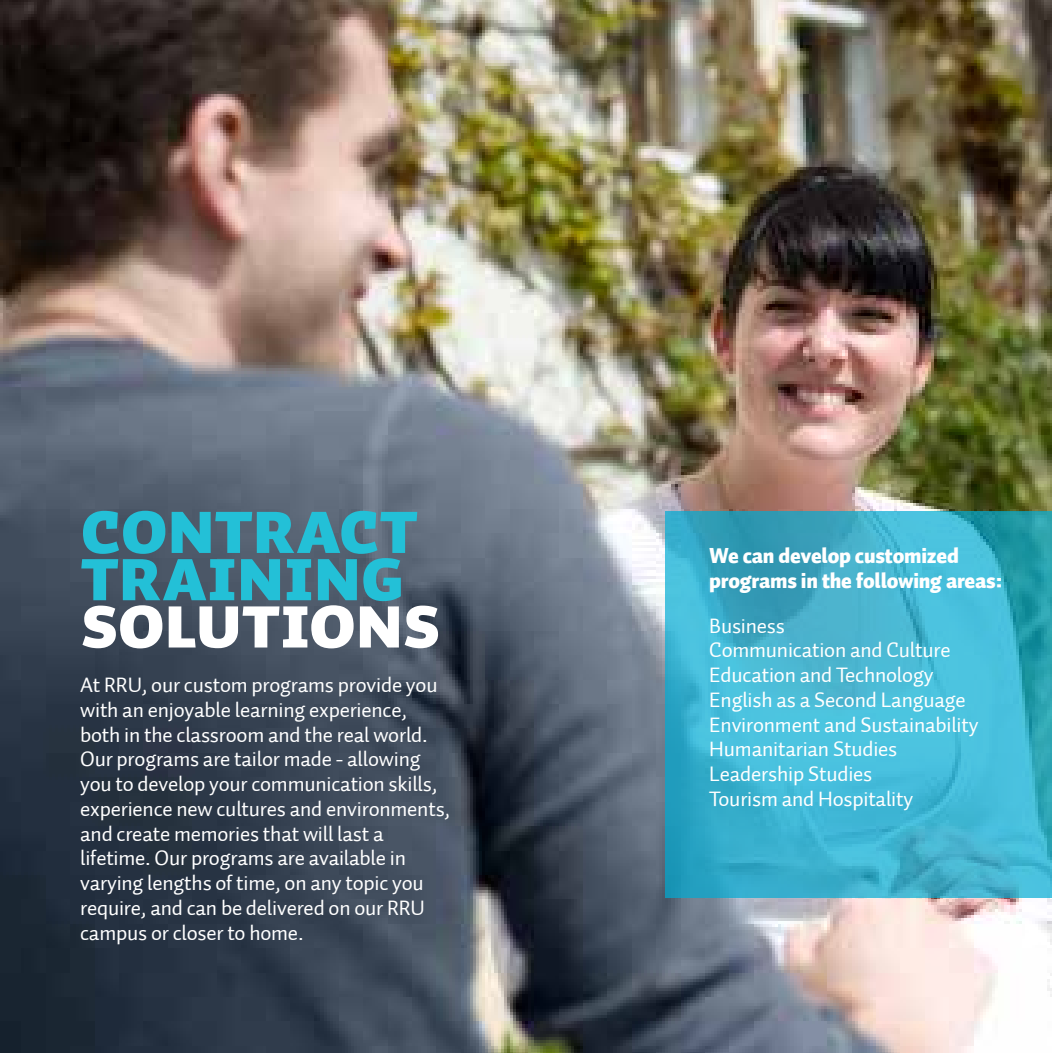
<style>
.page{position:relative;width:1053px;height:1053px;background:#fff}
.page>*{position:absolute;margin:0;border:0;box-sizing:border-box;transform-origin:0 0}
.t1{font:76.5px "Auto 1 Black Sm Cp";letter-spacing:-.02em;color:#23c0d7}
.t2{font:76.5px "Auto 1 Black Sm Cp";letter-spacing:-.02em;color:#fff}
.t3{font:21.38px/24.8px "Auto 1";letter-spacing:-.01em;color:#fff}
.t4{font:900 21.38px/24.8px "Auto 1";letter-spacing:-.01em;color:#fff}
</style>
<div class="page">
<img style="left:0;top:0;width:1052px;height:1053px">
<svg style="left:665px;top:511px;width:387px;height:387px;background:#3fb3ce"></svg>
<h1 class="t1" style="left:80px;top:483px;width:340px">Contract</h1>
<h1 class="t1" style="left:80px;top:530px;width:327px">training</h1>
<h1 class="t2" style="left:80px;top:578px;width:362px">Solutions</h1>
<p class="t3" style="left:80px;top:673px;width:372px">At RRU, our custom programs provide you with an enjoyable learning experience, both in the classroom and the real world.<br>Our programs are tailor made - allowing you to develop your communication skills, experience new cultures and environments, and create memories that will last a lifetime. Our programs are available in varying lengths of time, on any topic you require, and can be delivered on our RRU campus or closer to home.</p>
<p class="t4" style="left:709px;top:544px;width:295px">We can develop customized programs in the following areas:</p>
<p class="t3" style="left:709px;top:613px;width:271px">Business<br>Communication and Culture<br>Education and Technology<br>English as a Second Language<br>Environment and Sustainability<br>Humanitarian Studies<br>Leadership Studies<br>Tourism and Hospitality</p>
</div>
